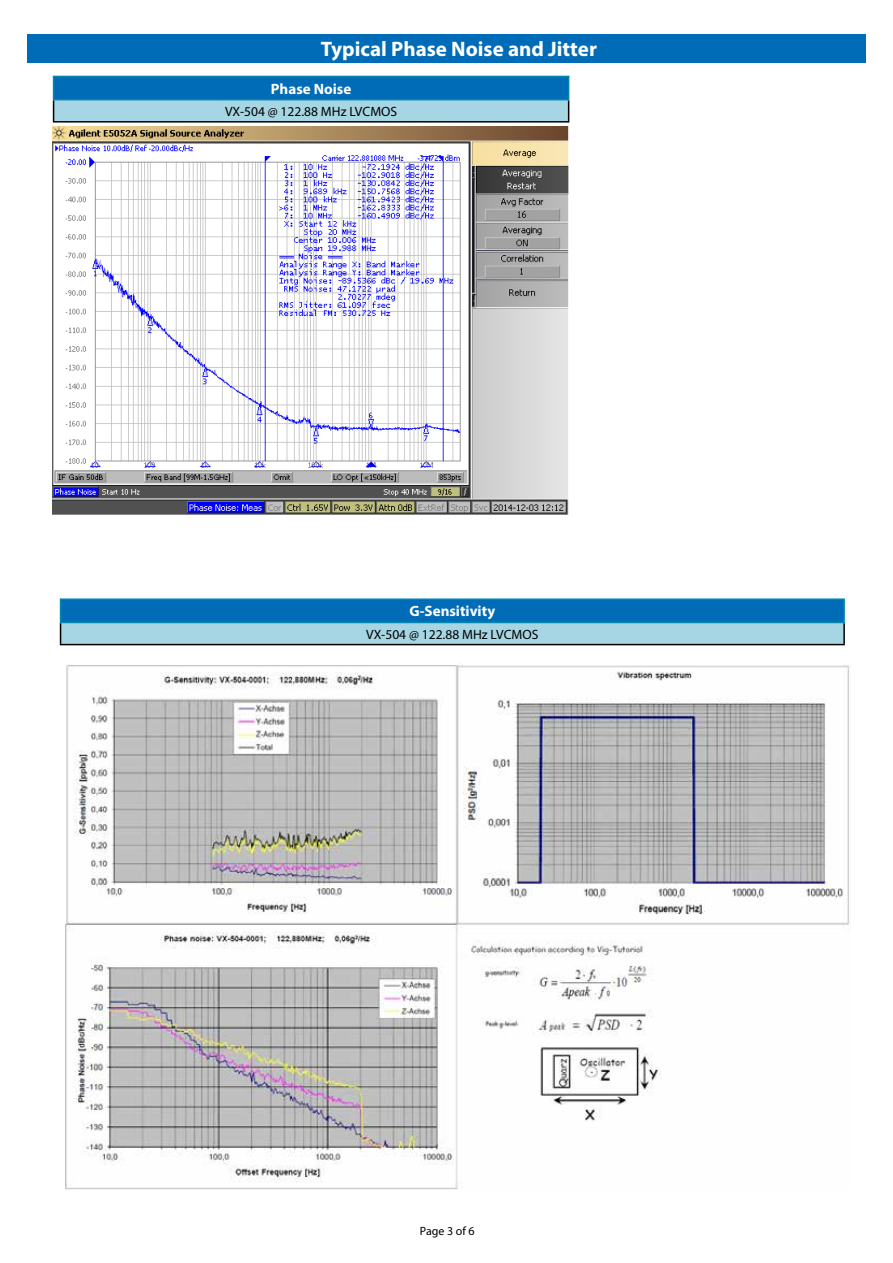
<style>
.page{position:relative;width:893px;height:1263px;background:#fff}
.page>*{position:absolute;margin:0;border:0;box-sizing:border-box;transform-origin:0 0}
.t1{font:700 21px "Myriad Pro";color:#fff}
.t2{font:700 15px "Myriad Pro";color:#fff}
.t3{font:13.5px "Myriad Pro";color:#000}
.t4{font:12px "Myriad Pro";color:#000}
</style>
<div class="page">
<div style="left:27px;top:35px;width:839px;height:28px;background:#006bb6"></div>
<div style="left:54px;top:76px;width:515px;height:24px;background:#006bb6"></div>
<div style="left:54px;top:100px;width:515px;height:22px;background:#a6d5e3"></div>
<hr style="left:53px;top:121px;width:516px;height:2px;background:#000">
<hr style="left:53px;top:76px;width:516px;height:1px;background:#0288af">
<svg style="left:53px;top:77px;width:1px;height:44px"></svg>
<hr style="left:53px;top:99px;width:516px;height:1px;background:#0288af">
<svg style="left:568px;top:77px;width:1px;height:44px"></svg>
<img style="left:65px;top:665px;width:785px;height:524px">
<img style="left:53px;top:126px;width:515px;height:388px">
<div style="left:61px;top:599px;width:783px;height:23px;background:#006bb6"></div>
<div style="left:61px;top:622px;width:783px;height:23px;background:#a6d5e3"></div>
<hr style="left:843px;top:623px;width:2px;height:21px;background:#000">
<hr style="left:60px;top:644px;width:785px;height:1px;background:#000">
<hr style="left:60px;top:598px;width:785px;height:2px;background:#0288af">
<svg style="left:60px;top:600px;width:1px;height:44px"></svg>
<hr style="left:60px;top:622px;width:785px;height:1px;background:#0288af">
<hr style="left:843px;top:600px;width:2px;height:22px;background:#0288af">
<p class="t1" style="left:315px;top:27px;width:256px">Performance Spe ifica ions</p>
<p class="t1" style="left:346px;top:27px;width:187px">Cross Reference List</p>
<p class="t1" style="left:321px;top:35px;width:278px">Typical Phase Noise and Jitter</p>
<p class="t2" style="left:271px;top:79px;width:82px">Phase Noise</p>
<p class="t3" style="left:225px;top:103px;width:174px">VX-504 @ 122.88 MHz LVCMOS</p>
<p class="t2" style="left:409px;top:602px;width:87px">G-Sensitivity</p>
<p class="t3" style="left:366px;top:626px;width:174px">VX-504 @ 122.88 MHz LVCMOS</p>
<p class="t4" style="left:420px;top:1223px;width:56px">Page 3 of 6</p>
</div>
